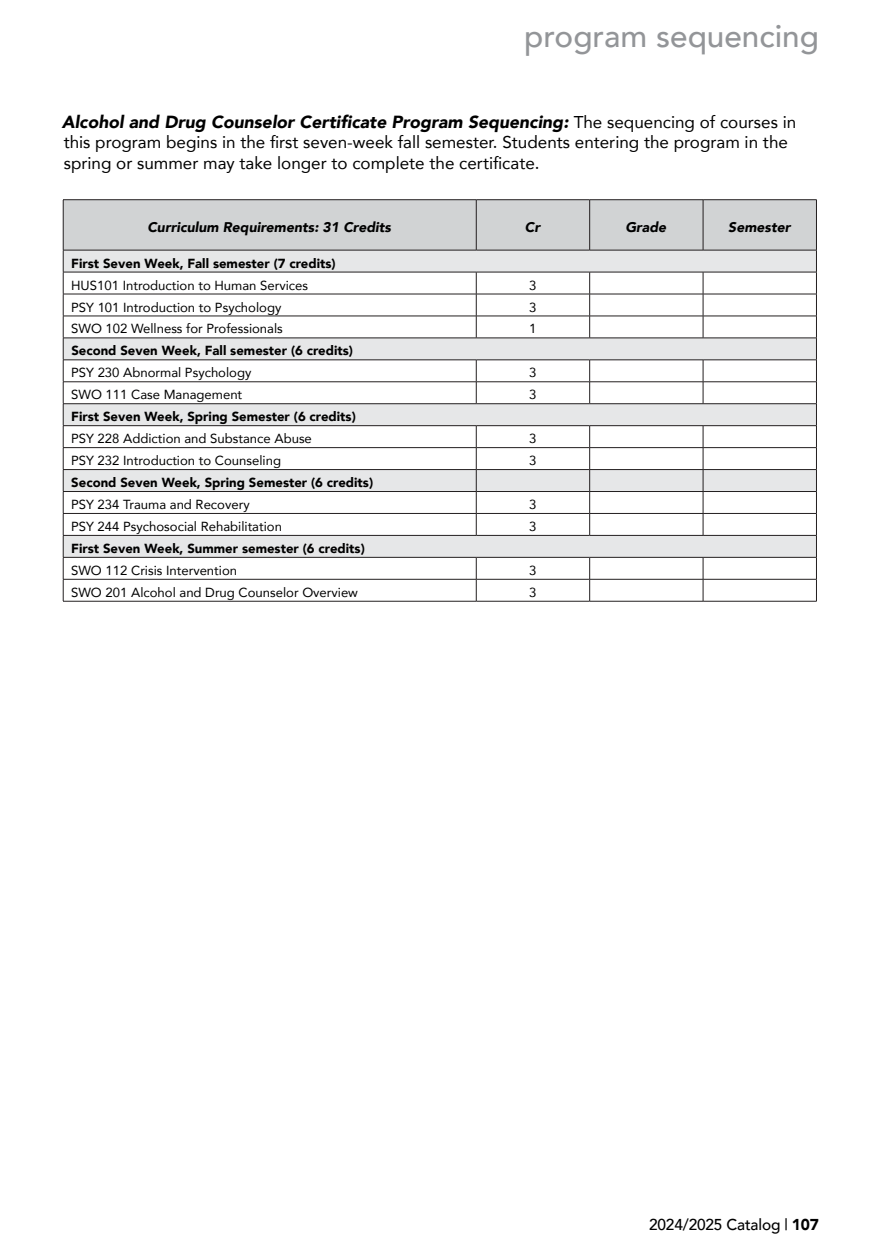
<style>
.page{position:relative;width:882px;height:1260px;background:#fff}
.page>*{position:absolute;margin:0;border:0;box-sizing:border-box;transform-origin:0 0}
.t1{font:500 31.5px "Avenir";color:#939598}
.t2{font:italic 900 17.5px "Avenir";color:#000}
.t3{font:17.15px/20.5px "Avenir";color:#000}
.t4{font:500 15.75px "Avenir";letter-spacing:-.01em;color:#000}
.t5{font:italic 900 14px "Avenir";color:#000}
.t6{font:13.12px "Avenir";color:#000}
.t7{font:900 13.12px "Avenir";color:#000}
.s1{font-weight:400;font-style:normal;font-size:17.15px}
.s2{font-weight:900}
</style>
<div class="page">
<hr style="left:63px;top:199px;width:413px;height:1px;background:#231f20">
<hr style="left:476px;top:199px;width:114px;height:1px;background:#231f20">
<hr style="left:590px;top:199px;width:113px;height:1px;background:#231f20">
<hr style="left:703px;top:199px;width:114px;height:1px;background:#231f20">
<hr style="left:63px;top:601px;width:413px;height:1px;background:#231f20">
<hr style="left:476px;top:601px;width:114px;height:1px;background:#231f20">
<hr style="left:590px;top:601px;width:113px;height:1px;background:#231f20">
<hr style="left:703px;top:601px;width:114px;height:1px;background:#231f20">
<svg style="left:63px;top:200px;width:754px;height:401px"></svg>
<h1 class="t1" style="left:524px;top:8px;width:296px">program sequencing</h1>
<h2 class="t2" style="left:62px;top:107px;width:736px">Alcohol and Drug Counselor Certificate Program Sequencing: <span class="s1">The sequencing of courses in</span></h2>
<h3 class="t3" style="left:64px;top:132px;width:726px">this program begins in the first seven-week fall semester. Students entering the program in the spring or summer may take longer to complete the certificate.</h3>
<p class="t5" style="left:147px;top:215px;width:245px">Curriculum Requirements: 31 Credits</p>
<p class="t5" style="left:525px;top:215px;width:17px">Cr</p>
<p class="t5" style="left:625px;top:215px;width:42px">Grade</p>
<p class="t5" style="left:728px;top:215px;width:64px">Semester</p>
<p class="t7" style="left:71px;top:252px;width:266px">First Seven Week, Fall semester (7 credits)</p>
<p class="t6" style="left:71px;top:275px;width:238px">HUS101 Introduction to Human Services</p>
<p class="t6" style="left:529px;top:275px;width:9px">3</p>
<p class="t6" style="left:71px;top:296px;width:212px">PSY 101 Introduction to Psychology</p>
<p class="t6" style="left:529px;top:296px;width:9px">3</p>
<p class="t6" style="left:71px;top:318px;width:213px">SWO 102 Wellness for Professionals</p>
<p class="t6" style="left:529px;top:318px;width:9px">1</p>
<p class="t7" style="left:71px;top:340px;width:283px">Second Seven Week, Fall semester (6 credits)</p>
<p class="t6" style="left:71px;top:362px;width:182px">PSY 230 Abnormal Psychology</p>
<p class="t6" style="left:529px;top:362px;width:9px">3</p>
<p class="t6" style="left:71px;top:384px;width:173px">SWO 111 Case Management</p>
<p class="t6" style="left:529px;top:384px;width:9px">3</p>
<p class="t7" style="left:71px;top:405px;width:286px">First Seven Week, Spring Semester (6 credits)</p>
<p class="t6" style="left:71px;top:428px;width:242px">PSY 228 Addiction and Substance Abuse</p>
<p class="t6" style="left:529px;top:428px;width:9px">3</p>
<p class="t6" style="left:71px;top:450px;width:211px">PSY 232 Introduction to Counseling</p>
<p class="t6" style="left:529px;top:450px;width:9px">3</p>
<p class="t7" style="left:71px;top:471px;width:303px">Second Seven Week, Spring Semester (6 credits)</p>
<p class="t6" style="left:71px;top:494px;width:180px">PSY 234 Trauma and Recovery</p>
<p class="t6" style="left:529px;top:494px;width:9px">3</p>
<p class="t6" style="left:71px;top:516px;width:212px">PSY 244 Psychosocial Rehabilitation</p>
<p class="t6" style="left:529px;top:516px;width:9px">3</p>
<p class="t7" style="left:71px;top:537px;width:295px">First Seven Week, Summer semester (6 credits)</p>
<p class="t6" style="left:71px;top:560px;width:168px">SWO 112 Crisis Intervention</p>
<p class="t6" style="left:529px;top:560px;width:9px">3</p>
<p class="t6" style="left:71px;top:582px;width:288px">SWO 201 Alcohol and Drug Counselor Overview</p>
<p class="t6" style="left:529px;top:582px;width:9px">3</p>
<p class="t4" style="left:649px;top:1211px;width:171px">2024/2025 Catalog | <span class="s2">107</span></p>
</div>
